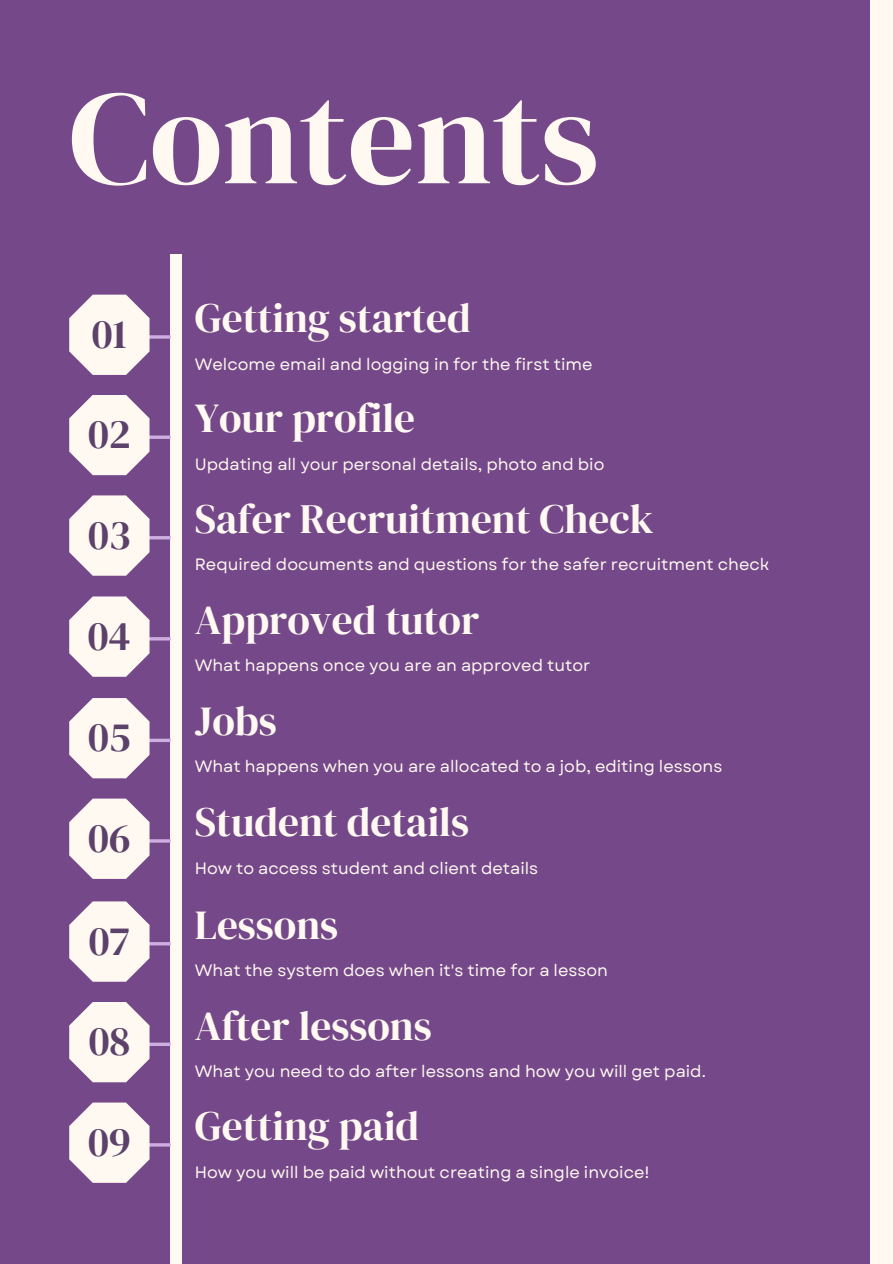
<style>
.page{position:relative;width:893px;height:1264px;background:#fff}
.page>*{position:absolute;margin:0;border:0;box-sizing:border-box;transform-origin:0 0}
.t1{font:133.35px "DM Serif Display";color:#fff9f1}
.t2{font:41.25px "DM Serif Display";color:#fff9f1}
.t3{font:41.25px "DM Serif Display";color:#5c426b}
.t4{font:16.5px "Garet";color:#fff9f1}
</style>
<div class="page">
<div style="left:0;top:0;width:892px;height:1263px;background:#754989"></div>
<div style="left:171px;top:254px;width:11px;height:1009px;background:#fff9f1"></div>
<hr style="left:135px;top:335px;width:36px;height:3px;background:#ceaee1">
<svg style="left:69px;top:294px;width:80px;height:81px"></svg>
<svg style="left:149px;top:435px;width:22px;height:4px"></svg>
<svg style="left:69px;top:395px;width:80px;height:80px"></svg>
<hr style="left:135px;top:536px;width:36px;height:3px;background:#ceaee1">
<svg style="left:69px;top:495px;width:80px;height:80px"></svg>
<hr style="left:135px;top:637px;width:36px;height:3px;background:#ceaee1">
<svg style="left:69px;top:596px;width:80px;height:80px"></svg>
<svg style="left:149px;top:738px;width:22px;height:4px"></svg>
<svg style="left:69px;top:698px;width:80px;height:80px"></svg>
<hr style="left:135px;top:839px;width:36px;height:3px;background:#ceaee1">
<svg style="left:69px;top:798px;width:80px;height:80px"></svg>
<hr style="left:135px;top:942px;width:36px;height:3px;background:#ceaee1">
<svg style="left:69px;top:901px;width:80px;height:80px"></svg>
<svg style="left:149px;top:1042px;width:22px;height:4px"></svg>
<svg style="left:69px;top:1002px;width:80px;height:80px"></svg>
<div style="left:870px;top:0;width:22px;height:1263px;background:#fff9f1"></div>
<hr style="left:135px;top:1143px;width:36px;height:3px;background:#ceaee1">
<svg style="left:69px;top:1102px;width:80px;height:80px"></svg>
<h2 class="t1" style="left:69px;top:45px;width:531px">Contents</h2>
<h1 class="t3" style="left:92px;top:305px;width:37px">01</h1>
<p class="t3" style="left:88px;top:405px;width:44px">02</p>
<p class="t3" style="left:88px;top:506px;width:44px">03</p>
<p class="t3" style="left:88px;top:607px;width:44px">04</p>
<p class="t3" style="left:88px;top:708px;width:44px">05</p>
<p class="t3" style="left:88px;top:809px;width:44px">06</p>
<h2 class="t3" style="left:89px;top:911px;width:42px">07</h2>
<p class="t3" style="left:89px;top:1012px;width:43px">08</p>
<p class="t3" style="left:88px;top:1112px;width:44px">09</p>
<p class="t2" style="left:195px;top:289px;width:277px">Getting started</p>
<p class="t4" style="left:195px;top:352px;width:399px">Welcome email and logging in for the first time</p>
<p class="t2" style="left:195px;top:389px;width:222px">Your profile</p>
<p class="t4" style="left:195px;top:452px;width:411px">Updating all your personal details, photo and bio</p>
<p class="t2" style="left:195px;top:490px;width:460px">Safer Recruitment Check</p>
<h2 class="t4" style="left:195px;top:553px;width:576px">Required documents and questions for the safer recruitment check</h2>
<p class="t2" style="left:195px;top:590px;width:286px">Approved tutor</p>
<h2 class="t4" style="left:195px;top:653px;width:397px">What happens once you are an approved tutor</h2>
<p class="t2" style="left:195px;top:691px;width:83px">Jobs</p>
<h2 class="t4" style="left:195px;top:754px;width:529px">What happens when you are allocated to a job, editing lessons</h2>
<p class="t2" style="left:195px;top:793px;width:276px">Student details</p>
<h2 class="t4" style="left:195px;top:856px;width:345px">How to access student and client details</h2>
<p class="t2" style="left:195px;top:896px;width:145px">Lessons</p>
<h2 class="t4" style="left:195px;top:958px;width:414px">What the system does when it's time for a lesson</h2>
<p class="t2" style="left:195px;top:996px;width:238px">After lessons</p>
<h2 class="t4" style="left:195px;top:1059px;width:512px">What you need to do after lessons and how you will get paid.</h2>
<p class="t2" style="left:195px;top:1097px;width:226px">Getting paid</p>
<h2 class="t4" style="left:195px;top:1159px;width:456px">How you will be paid without creating a single invoice!</h2>
</div>
